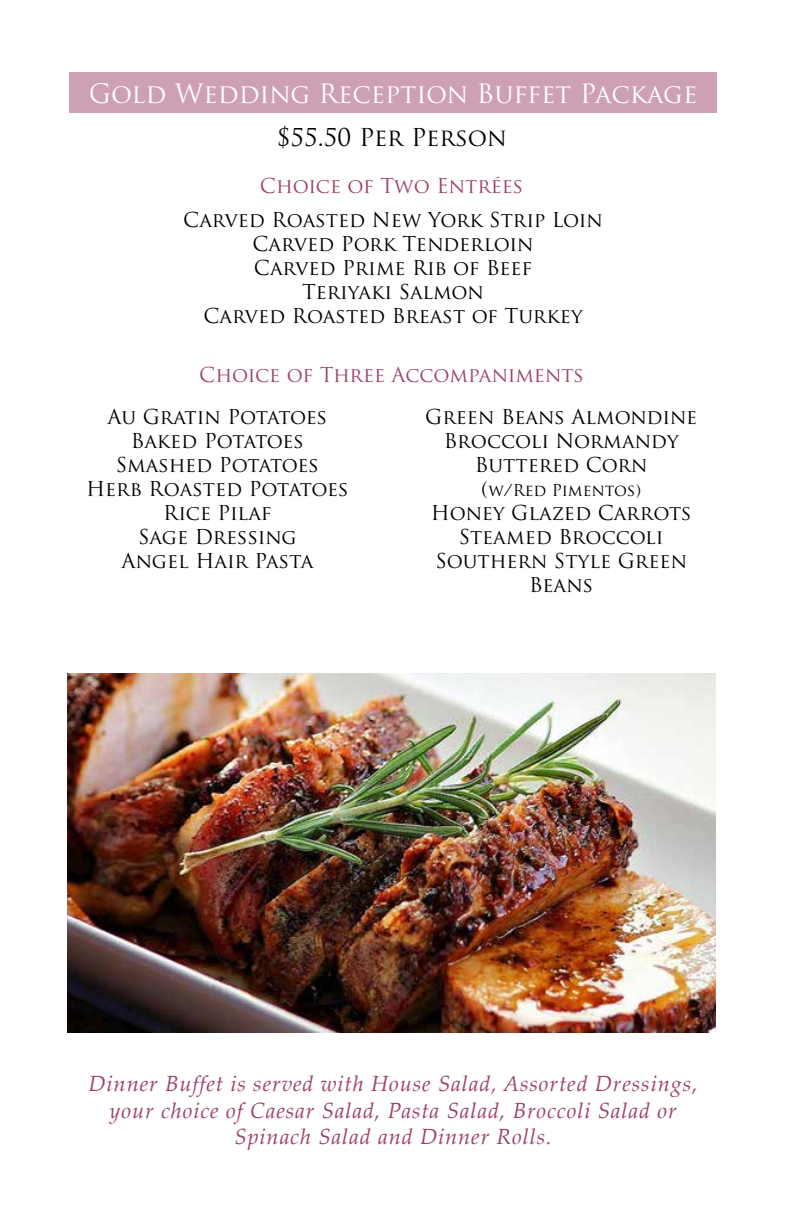
<style>
.page{position:relative;width:792px;height:1224px;background:#fff}
.page>*{position:absolute;margin:0;border:0;box-sizing:border-box;transform-origin:0 0}
.t1{font:26px "Trajan Pro";color:#fff}
.t2{font:24px "Trajan Pro";color:#000}
.t3{font:italic 22px/26.4px "Palatino Linotype";letter-spacing:.04em;color:#9d426e;text-align:center}
.t4{font:20px/24px "Trajan Pro";color:#000;text-align:center}
.t5{font:20px "Trajan Pro";color:#9d426e}
.t6{font:16px "Trajan Pro";color:#000}
.s1{font-size:20px}
</style>
<div class="page">
<img style="left:68px;top:674px;width:648px;height:358px">
<div style="left:69px;top:73px;width:648px;height:40px;background:#cea0b6"></div>
<h1 class="t1" style="left:89px;top:77px;width:610px">Gold Wedding Reception Buffet Package</h1>
<p class="t2" style="left:277px;top:122px;width:231px">$55.50 Per Person</p>
<p class="t5" style="left:260px;top:173px;width:265px">Choice of Two Entrées</p>
<p class="t4" style="left:183px;top:207px;width:421px">Carved Roasted New York Strip Loin<br>Carved Pork Tenderloin<br>Carved Prime Rib of Beef<br>Teriyaki Salmon<br>Carved Roasted Breast of Turkey</p>
<p class="t5" style="left:199px;top:362px;width:386px">Choice of Three Accompaniments</p>
<p class="t4" style="left:86px;top:405px;width:264px">Au Gratin Potatoes<br>Baked Potatoes<br>Smashed Potatoes<br>Herb Roasted Potatoes<br>Rice Pilaf<br>Sage Dressing<br>Angel Hair Pasta</p>
<p class="t4" style="left:425px;top:405px;width:274px">Green Beans Almondine<br>Broccoli Normandy<br>Buttered Corn</p>
<p class="t6" style="left:481px;top:480px;width:162px"><span class="s1">(</span>w/Red Pimentos)</p>
<p class="t4" style="left:431px;top:501px;width:262px">Honey Glazed Carrots<br>Steamed Broccoli<br>Southern Style Green<br>Beans</p>
<p class="t3" style="left:89px;top:1070px;width:611px">Dinner Buffet is served with House Salad, Assorted Dressings, your choice of Caesar Salad, Pasta Salad, Broccoli Salad or<br>Spinach Salad and Dinner Rolls.</p>
</div>
